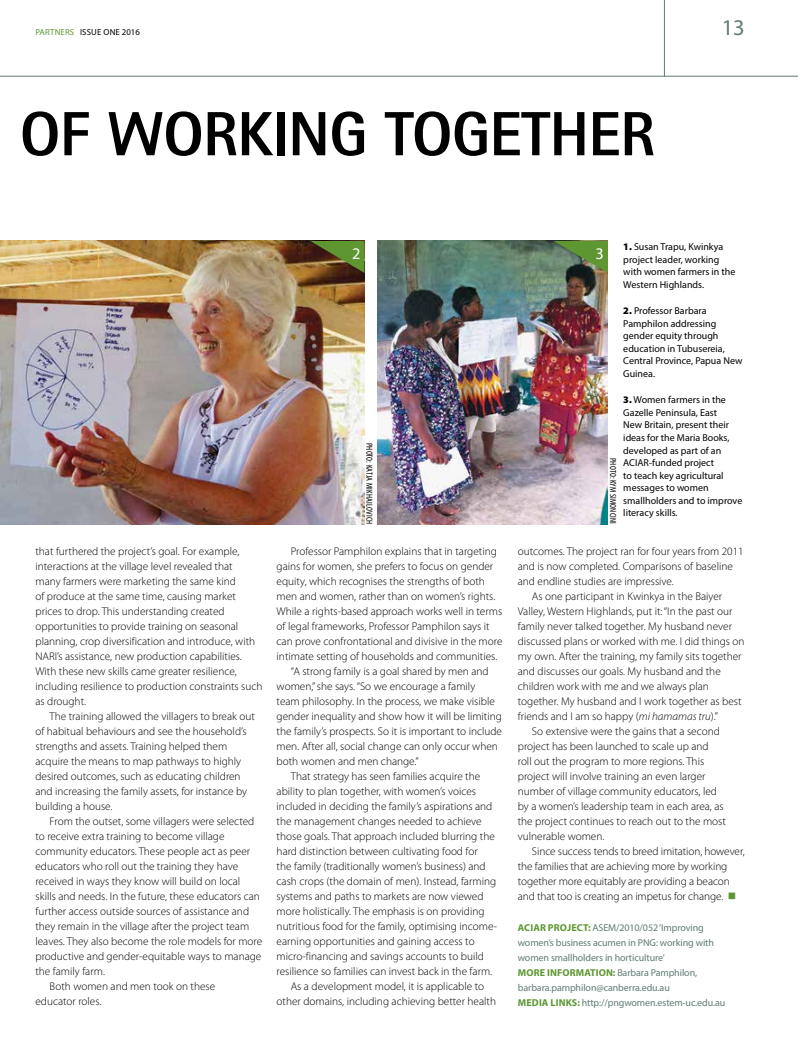
<style>
.page{position:relative;width:798px;height:1053px;background:#fff}
.page>*{position:absolute;margin:0;border:0;box-sizing:border-box;transform-origin:0 0}
.t1{font:800 62.5px "Rotis Sans Serif";letter-spacing:-.01em;color:#000}
.t2{font:22.5px "Myriad Pro";color:#607b76}
.t3{font:16.25px "Myriad Pro";color:#fff}
.t4{font:300 11.25px/15px "Myriad Pro";color:#000}
.t5{font:10px/12.5px "Myriad Pro";color:#000}
.t6{font:10px/15px "Myriad Pro";letter-spacing:-.01em;color:#607b76}
.t7{font:condensed 8.75px "Myriad Pro";letter-spacing:.02em;color:#000}
.t8{font:8.75px "Myriad Pro";letter-spacing:.02em;color:#000}
.s1{color:#5e9732}
.s2{font-weight:900}
.s3{font-style:italic}
.s4{font-weight:700;color:#5e9732}
</style>
<div class="page">
<hr style="left:663px;top:0;width:1px;height:76px;background:#607b76">
<hr style="left:0;top:76px;width:797px;height:1px;background:#607b76">
<img style="left:0;top:241px;width:364px;height:283px">
<img style="left:377px;top:241px;width:230px;height:283px">
<svg style="left:310px;top:241px;width:54px;height:32px;background:#5e6727"></svg>
<svg style="left:553px;top:241px;width:54px;height:32px;background:#5c8047"></svg>
<p class="t8" style="left:36px;top:26px;width:106px"><span class="s1">PARTNERS</span> ISSUE ONE 2016</p>
<h2 class="t2" style="left:721px;top:13px;width:25px">13</h2>
<h1 class="t1" style="left:20px;top:94px;width:636px">OF WORKING TOGETHER</h1>
<p class="t4" style="left:35px;top:544px;width:228px">that furthered the project’s goal. For example, interactions at the village level revealed that<br>many farmers were marketing the same kind<br>of produce at the same time, causing market prices to drop. This understanding created opportunities to provide training on seasonal planning, crop diversification and introduce, with NARI’s assistance, new production capabilities.<br>With these new skills came greater resilience, including resilience to production constraints such as drought.</p>
<p class="t4" style="left:35px;top:709px;width:221px;text-indent:14px">The training allowed the villagers to break out of habitual behaviours and see the household’s strengths and assets. Training helped them acquire the means to map pathways to highly desired outcomes, such as educating children and increasing the family assets, for instance by building a house.</p>
<p class="t4" style="left:50px;top:814px;width:206px">From the outset, some villagers were selected</p>
<p class="t4" style="left:35px;top:829px;width:190px">to receive extra training to become village</p>
<p class="t4" style="left:35px;top:844px;width:216px">community educators. These people act as peer</p>
<p class="t4" style="left:35px;top:859px;width:204px">educators who roll out the training they have</p>
<p class="t4" style="left:35px;top:874px;width:206px">received in ways they know will build on local</p>
<p class="t4" style="left:35px;top:889px;width:226px">skills and needs. In the future, these educators can</p>
<p class="t4" style="left:35px;top:904px;width:215px">further access outside sources of assistance and</p>
<p class="t4" style="left:35px;top:919px;width:215px">they remain in the village after the project team</p>
<p class="t4" style="left:35px;top:934px;width:228px">leaves. They also become the role models for more</p>
<p class="t4" style="left:35px;top:949px;width:227px">productive and gender-equitable ways to manage</p>
<p class="t4" style="left:35px;top:964px;width:71px">the family farm.</p>
<p class="t4" style="left:50px;top:979px;width:167px">Both women and men took on these</p>
<p class="t4" style="left:35px;top:994px;width:67px">educator roles.</p>
<p class="t5" style="left:623px;top:240px;width:114px"><span class="s2">1.</span> Susan Trapu, Kwinkya project leader, working with women farmers in the<br>Western Highlands.</p>
<p class="t5" style="left:623px;top:304px;width:120px"><span class="s2">2.</span> Professor Barbara<br>Pamphilon addressing gender equity through education in Tubusereia,<br>Central Province, Papua New<br>Guinea.</p>
<p class="t5" style="left:623px;top:393px;width:120px"><span class="s2">3.</span> Women farmers in the<br>Gazelle Peninsula, East<br>New Britain, present their ideas for the Maria Books, developed as part of an<br>ACIAR-funded project<br>to teach key agricultural messages to women smallholders and to improve literacy skills.</p>
<h3 class="t3" style="left:352px;top:244px;width:10px">2</h3>
<h3 class="t3" style="left:595px;top:244px;width:10px">3</h3>
<p class="t7" style="left:374px;top:442px;width:83px;rotate:90deg">PHOTO: KATJA MIKHAILOVICH</p>
<p class="t7" style="left:618px;top:458px;width:68px;rotate:90deg">PHOTO: KYM SIMONCINI</p>
<p class="t4" style="left:291px;top:544px;width:207px">Professor Pamphilon explains that in targeting</p>
<p class="t4" style="left:276px;top:559px;width:218px">gains for women, she prefers to focus on gender</p>
<p class="t4" style="left:276px;top:574px;width:210px">equity, which recognises the strengths of both</p>
<p class="t4" style="left:276px;top:589px;width:220px">men and women, rather than on women’s rights.</p>
<p class="t4" style="left:276px;top:604px;width:227px">While a rights-based approach works well in terms</p>
<p class="t4" style="left:276px;top:619px;width:214px">of legal frameworks, Professor Pamphilon says it</p>
<p class="t4" style="left:276px;top:634px;width:227px">can prove confrontational and divisive in the more</p>
<p class="t4" style="left:276px;top:649px;width:222px">intimate setting of households and communities.</p>
<p class="t4" style="left:291px;top:664px;width:199px">“A strong family is a goal shared by men and</p>
<p class="t4" style="left:276px;top:679px;width:200px">women,” she says. “So we encourage a family</p>
<p class="t4" style="left:276px;top:693px;width:220px">team philosophy. In the process, we make visible</p>
<p class="t4" style="left:276px;top:708px;width:227px">gender inequality and show how it will be limiting</p>
<p class="t4" style="left:276px;top:723px;width:227px">the family’s prospects. So it is important to include</p>
<p class="t4" style="left:276px;top:738px;width:223px">men. After all, social change can only occur when</p>
<p class="t4" style="left:276px;top:753px;width:143px">both women and men change.”</p>
<p class="t4" style="left:291px;top:768px;width:191px">That strategy has seen families acquire the</p>
<p class="t4" style="left:276px;top:783px;width:201px">ability to plan together, with women’s voices</p>
<p class="t4" style="left:276px;top:798px;width:217px">included in deciding the family’s aspirations and</p>
<p class="t4" style="left:276px;top:813px;width:206px">the management changes needed to achieve</p>
<p class="t4" style="left:276px;top:828px;width:220px">those goals. That approach included blurring the</p>
<p class="t4" style="left:276px;top:843px;width:202px">hard distinction between cultivating food for</p>
<p class="t4" style="left:276px;top:858px;width:210px">the family (traditionally women’s business) and</p>
<p class="t4" style="left:276px;top:873px;width:221px">cash crops (the domain of men). Instead, farming</p>
<p class="t4" style="left:276px;top:888px;width:208px">systems and paths to markets are now viewed</p>
<p class="t4" style="left:276px;top:903px;width:209px">more holistically. The emphasis is on providing</p>
<p class="t4" style="left:276px;top:918px;width:222px">nutritious food for the family, optimising income-</p>
<p class="t4" style="left:276px;top:933px;width:199px">earning opportunities and gaining access to</p>
<p class="t4" style="left:276px;top:948px;width:209px">micro-financing and savings accounts to build</p>
<p class="t4" style="left:276px;top:963px;width:217px">resilience so families can invest back in the farm.</p>
<p class="t4" style="left:291px;top:978px;width:195px">As a development model, it is applicable to</p>
<p class="t4" style="left:276px;top:993px;width:221px">other domains, including achieving better health</p>
<p class="t4" style="left:517px;top:543px;width:227px">outcomes. The project ran for four years from 2011</p>
<p class="t4" style="left:517px;top:558px;width:216px">and is now completed. Comparisons of baseline</p>
<p class="t4" style="left:517px;top:573px;width:157px">and endline studies are impressive.</p>
<p class="t4" style="left:531px;top:588px;width:191px">As one participant in Kwinkya in the Baiyer</p>
<p class="t4" style="left:517px;top:603px;width:216px">Valley, Western Highlands, put it: “In the past our</p>
<p class="t4" style="left:517px;top:618px;width:215px">family never talked together. My husband never</p>
<p class="t4" style="left:517px;top:633px;width:228px">discussed plans or worked with me. I did things on</p>
<p class="t4" style="left:517px;top:648px;width:225px">my own. After the training, my family sits together</p>
<p class="t4" style="left:517px;top:663px;width:204px">and discusses our goals. My husband and the</p>
<p class="t4" style="left:517px;top:678px;width:192px">children work with me and we always plan</p>
<p class="t4" style="left:517px;top:693px;width:225px">together. My husband and I work together as best</p>
<p class="t4" style="left:517px;top:708px;width:201px">friends and I am so happy (<span class="s3">mi hamamas tru</span>).”</p>
<p class="t4" style="left:531px;top:723px;width:189px">So extensive were the gains that a second</p>
<p class="t4" style="left:517px;top:738px;width:192px">project has been launched to scale up and</p>
<p class="t4" style="left:517px;top:753px;width:188px">roll out the program to more regions. This</p>
<p class="t4" style="left:517px;top:768px;width:189px">project will involve training an even larger</p>
<p class="t4" style="left:517px;top:783px;width:201px">number of village community educators, led</p>
<p class="t4" style="left:517px;top:798px;width:207px">by a women’s leadership team in each area, as</p>
<p class="t4" style="left:517px;top:813px;width:209px">the project continues to reach out to the most</p>
<p class="t4" style="left:517px;top:828px;width:88px">vulnerable women.</p>
<p class="t4" style="left:531px;top:843px;width:214px">Since success tends to breed imitation, however,</p>
<p class="t4" style="left:517px;top:858px;width:211px">the families that are achieving more by working</p>
<p class="t4" style="left:517px;top:873px;width:213px">together more equitably are providing a beacon</p>
<p class="t4" style="left:517px;top:888px;width:220px">and that too is creating an impetus for change. <span class="s1">■</span></p>
<p class="t6" style="left:517px;top:919px;width:209px"><span class="s4">ACIAR PROJECT:</span> ASEM/2010/052 ‘Improving women’s business acumen in PNG: working with women smallholders in horticulture’<br><span class="s4">MORE INFORMATION:</span> Barbara Pamphilon, barbara.pamphilon@canberra.edu.au<br><span class="s4">MEDIA LINKS:</span> http://pngwomen.estem-uc.edu.au</p>
</div>
